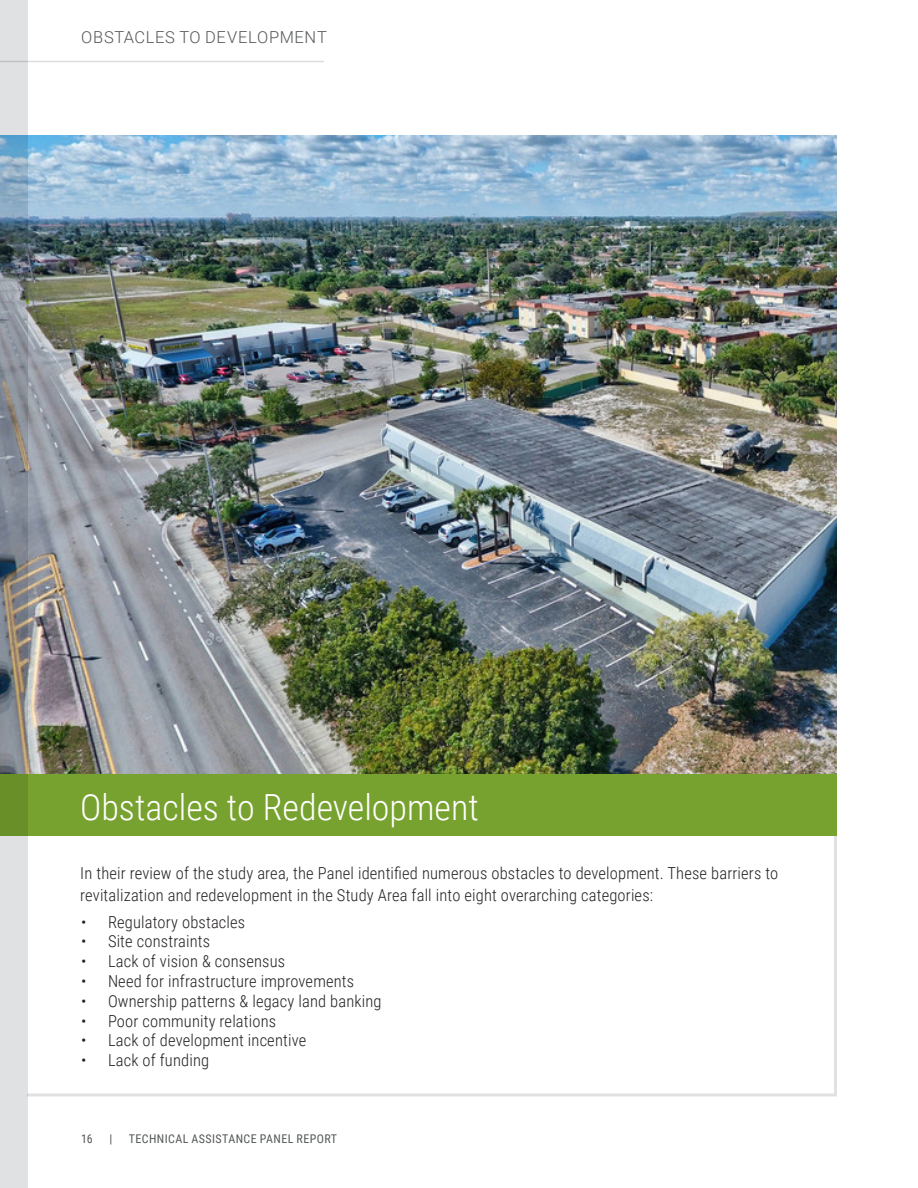
<style>
.page{position:relative;width:918px;height:1188px;background:#fff}
.page>*{position:absolute;margin:0;border:0;box-sizing:border-box;transform-origin:0 0}
.t1{font:300 36px "Roboto Condensed";color:#fff}
.Body{font:300 16.5px/22.5px "Roboto Condensed";letter-spacing:.01em;color:#231f20}
.Section_Heading{font:300 16.5px "Roboto";letter-spacing:.04em;color:#545758}
.t2{font:12px "Roboto Condensed";letter-spacing:.035em;color:#545758}
</style>
<div class="page">
<img style="left:28px;top:135px;width:809px;height:640px">
<hr style="left:0;top:61px;width:324px;height:1px;background:#dddcdd">
<div style="left:0;top:775px;width:837px;height:61px;background:#78a22f"></div>
<svg style="left:28px;top:836px;width:809px;height:261px"></svg>
<svg style="left:0;top:0;width:28px;height:1188px;background:#a4acab"></svg>
<p class="Section_Heading" style="left:81px;top:26px;width:247px">OBSTACLES TO DEVELOPMENT</p>
<p class="t1" style="left:80px;top:782px;width:400px">Obstacles to Redevelopment</p>
<p class="Body" style="left:80px;top:861px;width:700px">In their review of the study area, the Panel identified numerous obstacles to development. These barriers to revitalization and redevelopment in the Study Area fall into eight overarching categories:</p>
<p class="Body" style="left:81px;top:910px;width:166px">• Regulatory obstacles</p>
<p class="Body" style="left:81px;top:930px;width:131px">• Site constraints</p>
<p class="Body" style="left:81px;top:950px;width:206px">• Lack of vision &amp; consensus</p>
<p class="Body" style="left:81px;top:969px;width:275px">• Need for infrastructure improvements</p>
<p class="Body" style="left:81px;top:989px;width:302px">• Ownership patterns &amp; legacy land banking</p>
<p class="Body" style="left:81px;top:1009px;width:197px">• Poor community relations</p>
<p class="Body" style="left:81px;top:1029px;width:227px">• Lack of development incentive</p>
<p class="Body" style="left:81px;top:1049px;width:130px">• Lack of funding</p>
<p class="t2" style="left:81px;top:1130px;width:13px">16</p>
<p class="t2" style="left:109px;top:1130px;width:4px">|</p>
<p class="t2" style="left:129px;top:1130px;width:210px">TECHNICAL ASSISTANCE PANEL REPORT</p>
</div>
